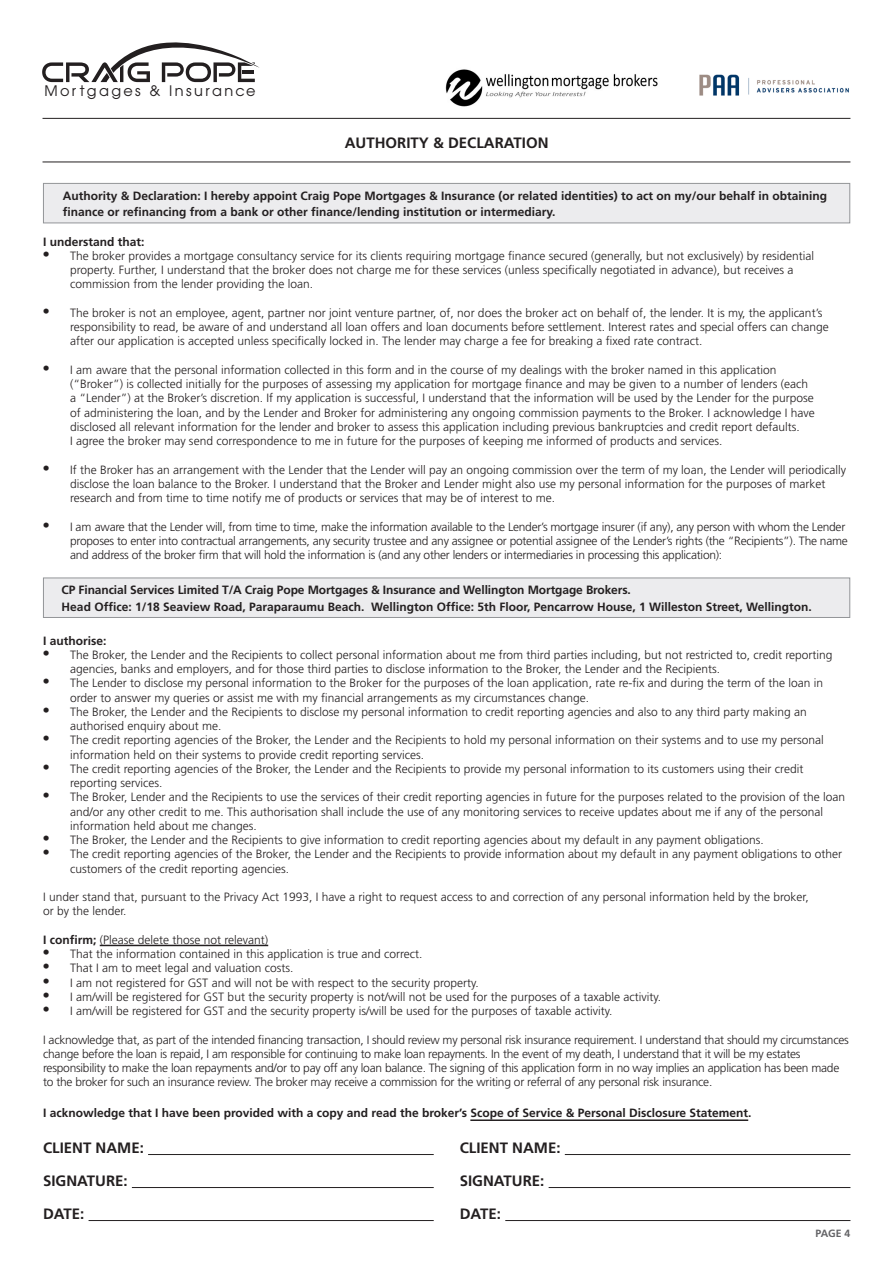
<style>
.page{position:relative;width:893px;height:1263px;background:#fff}
.page>*{position:absolute;margin:0;border:0;box-sizing:border-box;transform-origin:0 0}
.t1{font:700 15px "Frutiger";color:#231f20}
.t2{font:14.4px "Avant Garde";letter-spacing:.165em;color:#231f20}
.t3{font:300 12px/14.2px "Frutiger";color:#231f20}
.t4{font:300 12px/14.2px "Frutiger";letter-spacing:-.02em;color:#231f20}
.t5{font:700 12px/16.5px "Frutiger";color:#231f20}
.t6{font:700 10.5px "Frutiger";color:#636366}
.s1{font-family:"Times";font-weight:400;font-size:18px}
.s2{font-weight:700}
</style>
<div class="page">
<hr style="left:43px;top:118px;width:807px;height:1px;background:#231f20">
<hr style="left:43px;top:162px;width:807px;height:1px;background:#231f20">
<img style="left:699px;top:75px;width:150px;height:21px">
<img style="left:445px;top:69px;width:213px;height:38px">
<svg style="left:42px;top:42px;width:218px;height:40px"></svg>
<div style="left:43px;top:183px;width:807px;height:40px;background:#ececee;border:1px solid #939598"></div>
<div style="left:43px;top:578px;width:807px;height:40px;background:#ececee;border:1px solid #939598"></div>
<hr style="left:100px;top:945px;width:168px;height:1px;background:#231f20">
<hr style="left:470px;top:1119px;width:278px;height:2px;background:#231f20">
<hr style="left:148px;top:1154px;width:286px;height:1px;background:#231f20">
<hr style="left:132px;top:1187px;width:302px;height:1px;background:#231f20">
<hr style="left:89px;top:1220px;width:345px;height:1px;background:#231f20">
<hr style="left:565px;top:1154px;width:285px;height:1px;background:#231f20">
<hr style="left:549px;top:1187px;width:301px;height:1px;background:#231f20">
<hr style="left:505px;top:1220px;width:345px;height:1px;background:#231f20">
<p class="t2" style="left:44px;top:82px;width:213px">Mortgages &amp; Insurance</p>
<p class="t1" style="left:345px;top:133px;width:205px">AUTHORITY &amp; DECLARATION</p>
<p class="t5" style="left:63px;top:187px;width:766px">Authority &amp; Declaration: I hereby appoint Craig Pope Mortgages &amp; Insurance (or related identities) to act on my/our behalf in obtaining finance or refinancing from a bank or other finance/lending institution or intermediary.</p>
<p class="t5" style="left:43px;top:233px;width:103px">I understand that:</p>
<p class="t3" style="left:70px;top:249px;width:745px;text-indent:-27px"><span class="s1">•</span> The broker provides a mortgage consultancy service for its clients requiring mortgage finance secured (generally, but not exclusively) by residential property. Further, I understand that the broker does not charge me for these services (unless specifically negotiated in advance), but receives a commission from the lender providing the loan.</p>
<p class="t3" style="left:70px;top:306px;width:760px;text-indent:-27px"><span class="s1">•</span> The broker is not an employee, agent, partner nor joint venture partner, of, nor does the broker act on behalf of, the lender. It is my, the applicant’s responsibility to read, be aware of and understand all loan offers and loan documents before settlement. Interest rates and special offers can change after our application is accepted unless specifically locked in. The lender may charge a fee for breaking a fixed rate contract.</p>
<p class="t3" style="left:70px;top:363px;width:746px;text-indent:-27px"><span class="s1">•</span> I am aware that the personal information collected in this form and in the course of my dealings with the broker named in this application (“Broker”) is collected initially for the purposes of assessing my application for mortgage finance and may be given to a number of lenders (each a “Lender”) at the Broker’s discretion. If my application is successful, I understand that the information will be used by the Lender for the purpose of administering the loan, and by the Lender and Broker for administering any ongoing commission payments to the Broker. I acknowledge I have disclosed all relevant information for the lender and broker to assess this application including previous bankruptcies and credit report defaults.<br>I agree the broker may send correspondence to me in future for the purposes of keeping me informed of products and services.</p>
<p class="t3" style="left:70px;top:462px;width:777px;text-indent:-27px"><span class="s1">•</span> If the Broker has an arrangement with the Lender that the Lender will pay an ongoing commission over the term of my loan, the Lender will periodically disclose the loan balance to the Broker. I understand that the Broker and Lender might also use my personal information for the purposes of market research and from time to time notify me of products or services that may be of interest to me.</p>
<p class="t4" style="left:70px;top:519px;width:779px;text-indent:-27px"><span class="s1">•</span> I am aware that the Lender will, from time to time, make the information available to the Lender’s mortgage insurer (if any), any person with whom the Lender proposes to enter into contractual arrangements, any security trustee and any assignee or potential assignee of the Lender’s rights (the “Recipients”). The name and address of the broker firm that will hold the information is (and any other lenders or intermediaries in processing this application):</p>
<p class="t5" style="left:62px;top:582px;width:571px">CP Financial Services Limited T/A Craig Pope Mortgages &amp; Insurance and Wellington Mortgage Brokers.</p>
<p class="t5" style="left:62px;top:598px;width:752px">Head Office: 1/18 Seaview Road, Paraparaumu Beach. Wellington Office: 5th Floor, Pencarrow House, 1 Willeston Street, Wellington.</p>
<p class="t5" style="left:43px;top:632px;width:65px">I authorise:</p>
<p class="t3" style="left:70px;top:648px;width:764px;text-indent:-27px"><span class="s1">•</span> The Broker, the Lender and the Recipients to collect personal information about me from third parties including, but not restricted to, credit reporting agencies, banks and employers, and for those third parties to disclose information to the Broker, the Lender and the Recipients.</p>
<p class="t3" style="left:70px;top:676px;width:755px;text-indent:-27px"><span class="s1">•</span> The Lender to disclose my personal information to the Broker for the purposes of the loan application, rate re-fix and during the term of the loan in order to answer my queries or assist me with my financial arrangements as my circumstances change.</p>
<p class="t3" style="left:70px;top:705px;width:738px;text-indent:-27px"><span class="s1">•</span> The Broker, the Lender and the Recipients to disclose my personal information to credit reporting agencies and also to any third party making an authorised enquiry about me.</p>
<p class="t3" style="left:70px;top:733px;width:755px;text-indent:-27px"><span class="s1">•</span> The credit reporting agencies of the Broker, the Lender and the Recipients to hold my personal information on their systems and to use my personal information held on their systems to provide credit reporting services.</p>
<p class="t3" style="left:70px;top:762px;width:735px;text-indent:-27px"><span class="s1">•</span> The credit reporting agencies of the Broker, the Lender and the Recipients to provide my personal information to its customers using their credit reporting services.</p>
<p class="t3" style="left:70px;top:790px;width:777px;text-indent:-27px"><span class="s1">•</span> The Broker, Lender and the Recipients to use the services of their credit reporting agencies in future for the purposes related to the provision of the loan and/or any other credit to me. This authorisation shall include the use of any monitoring services to receive updates about me if any of the personal information held about me changes.</p>
<p class="t3" style="left:43px;top:833px;width:722px"><span class="s1">•</span> The Broker, the Lender and the Recipients to give information to credit reporting agencies about my default in any payment obligations.</p>
<p class="t3" style="left:70px;top:847px;width:774px;text-indent:-27px"><span class="s1">•</span> The credit reporting agencies of the Broker, the Lender and the Recipients to provide information about my default in any payment obligations to other customers of the credit reporting agencies.</p>
<p class="t3" style="left:43px;top:890px;width:767px">I under stand that, pursuant to the Privacy Act 1993, I have a right to request access to and correction of any personal information held by the broker,</p>
<p class="t3" style="left:43px;top:904px;width:85px">or by the lender.</p>
<p class="t3" style="left:43px;top:933px;width:227px"><span class="s2">I confirm;</span> (Please delete those not relevant)</p>
<p class="t3" style="left:43px;top:947px;width:381px"><span class="s1">•</span> That the information contained in this application is true and correct.</p>
<p class="t3" style="left:43px;top:961px;width:252px"><span class="s1">•</span> That I am to meet legal and valuation costs.</p>
<p class="t3" style="left:43px;top:975px;width:437px"><span class="s1">•</span> I am not registered for GST and will not be with respect to the security property.</p>
<p class="t3" style="left:43px;top:990px;width:619px"><span class="s1">•</span> I am/will be registered for GST but the security property is not/will not be used for the purposes of a taxable activity.</p>
<p class="t3" style="left:43px;top:1004px;width:571px"><span class="s1">•</span> I am/will be registered for GST and the security property is/will be used for the purposes of taxable activity.</p>
<p class="t4" style="left:43px;top:1032px;width:807px">I acknowledge that, as part of the intended financing transaction, I should review my personal risk insurance requirement. I understand that should my circumstances change before the loan is repaid, I am responsible for continuing to make loan repayments. In the event of my death, I understand that it will be my estates responsibility to make the loan repayments and/or to pay off any loan balance. The signing of this application form in no way implies an application has been made to the broker for such an insurance review. The broker may receive a commission for the writing or referral of any personal risk insurance.</p>
<p class="t5" style="left:43px;top:1105px;width:710px">I acknowledge that I have been provided with a copy and read the broker’s Scope of Service &amp; Personal Disclosure Statement.</p>
<p class="t1" style="left:43px;top:1139px;width:102px">CLIENT NAME:</p>
<p class="t1" style="left:43px;top:1172px;width:86px">SIGNATURE:</p>
<p class="t1" style="left:43px;top:1205px;width:43px">DATE:</p>
<p class="t1" style="left:460px;top:1139px;width:102px">CLIENT NAME:</p>
<p class="t1" style="left:460px;top:1172px;width:86px">SIGNATURE:</p>
<p class="t1" style="left:460px;top:1205px;width:43px">DATE:</p>
<p class="t6" style="left:816px;top:1227px;width:36px">PAGE 4</p>
</div>
